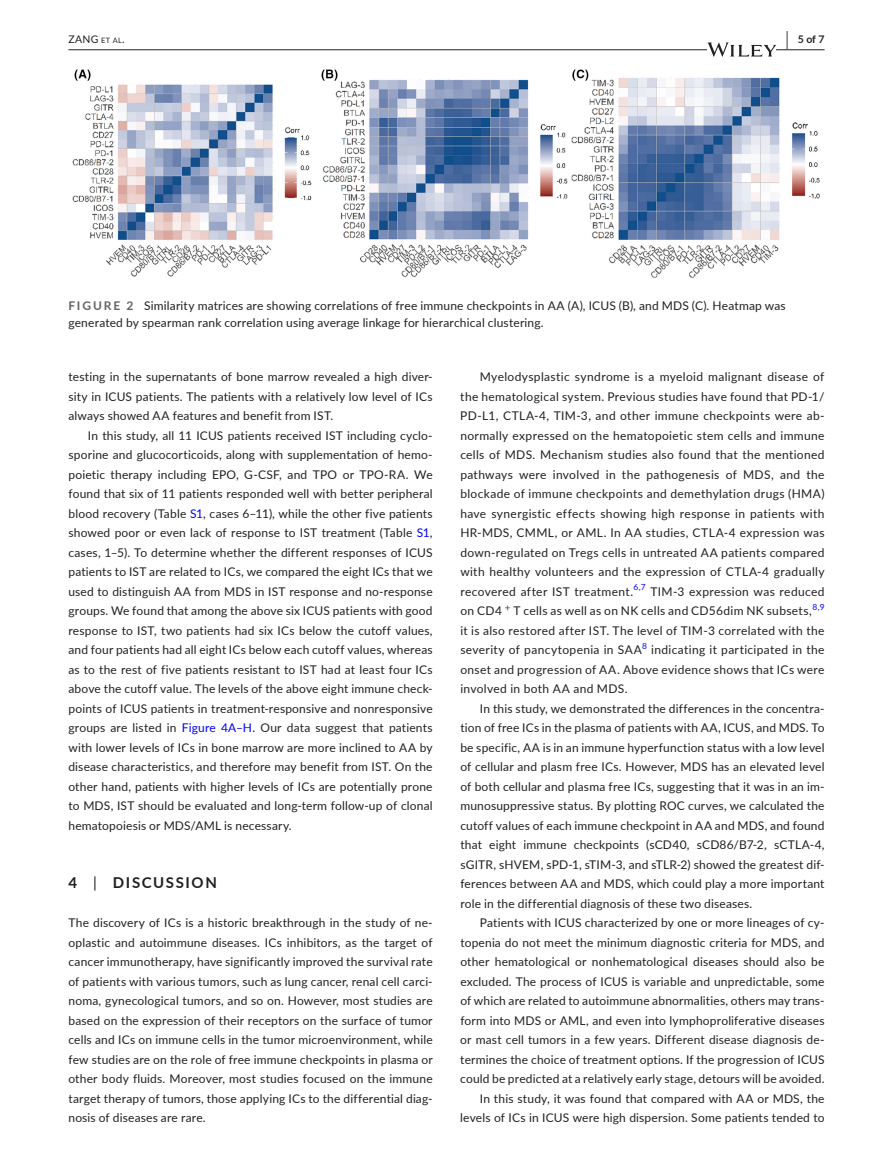
<style>
.page{position:relative;width:893px;height:1174px;background:#fff}
.page>*{position:absolute;margin:0;border:0;box-sizing:border-box;transform-origin:0 0}
.t1{font:700 15px "Lato";letter-spacing:.11em;color:#231f20}
.t2{font:12px/19.5px "Lato";letter-spacing:.015em;color:#231f20;text-align:justify}
.t3{font:10.5px "Lato";color:#231f20}
.t4{font:700 10.5px "Lato";color:#231f20}
.t5{font:8.4px "Lato";color:#00f}
.t6{font:8.4px "STIX";color:#231f20}
.s1{font-size:7.35px}
.s2{font-size:19.5px}
.s3{font-weight:700;color:#636366}
.s4{color:#00f}
.s5{font-weight:400}
</style>
<div class="page">
<hr style="left:68px;top:49px;width:756px;height:1px;background:#231f20">
<svg style="left:707px;top:42px;width:69px;height:15px"></svg>
<img style="left:72px;top:69px;width:748px;height:209px">
<p class="t3" style="left:68px;top:31px;width:58px">ZANG <span class="s1">et al</span>.</p>
<p class="t4" style="left:786px;top:31px;width:40px"><span class="s2">|</span> 5 of 7</p>
<p class="t2" style="left:68px;top:297px;width:719px;line-height:16.5px"><span class="s3">FIGURE 2</span> Similarity matrices are showing correlations of free immune checkpoints in AA (A), ICUS (B), and MDS (C). Heatmap was generated by spearman rank correlation using average linkage for hierarchical clustering.</p>
<p class="t2" style="left:68px;top:366px;width:366px">testing in the supernatants of bone marrow revealed a high diver&shy;sity in ICUS patients. The patients with a relatively low level of ICs always showed AA features and benefit from IST.</p>
<p class="t2" style="left:68px;top:425px;width:366px;text-indent:20px">In this study, all 11 ICUS patients received IST including cyclo&shy;sporine and glucocorticoids, along with supplementation of hemo&shy;poietic therapy including EPO, G-CSF, and TPO or TPO-RA. We found that six of 11 patients responded well with better peripheral blood recovery (Table <span class="s4">S1</span>, cases 6–11), while the other five patients showed poor or even lack of response to IST treatment (Table <span class="s4">S1</span>, cases, 1–5). To determine whether the different responses of ICUS patients to IST are related to ICs, we compared the eight ICs that we used to distinguish AA from MDS in IST response and no-response groups. We found that among the above six ICUS patients with good response to IST, two patients had six ICs below the cutoff values, and four patients had all eight ICs below each cutoff values, whereas as to the rest of five patients resistant to IST had at least four ICs above the cutoff value. The levels of the above eight immune check&shy;points of ICUS patients in treatment-responsive and nonresponsive groups are listed in <span class="s4">Figure 4A–H</span>. Our data suggest that patients with lower levels of ICs in bone marrow are more inclined to AA by disease characteristics, and therefore may benefit from IST. On the other hand, patients with higher levels of ICs are potentially prone to MDS, IST should be evaluated and long-term follow-up of clonal hematopoiesis or MDS/AML is necessary.</p>
<p class="t1" style="left:68px;top:872px;width:150px">4 <span class="s5">|</span> DISCUSSION</p>
<p class="t2" style="left:68px;top:912px;width:366px">The discovery of ICs is a historic breakthrough in the study of ne&shy;oplastic and autoimmune diseases. ICs inhibitors, as the target of cancer immunotherapy, have significantly improved the survival rate of patients with various tumors, such as lung cancer, renal cell carci&shy;noma, gynecological tumors, and so on. However, most studies are based on the expression of their receptors on the surface of tumor cells and ICs on immune cells in the tumor microenvironment, while few studies are on the role of free immune checkpoints in plasma or other body fluids. Moreover, most studies focused on the immune target therapy of tumors, those applying ICs to the differential diag&shy;nosis of diseases are rare.</p>
<p class="t2" style="left:460px;top:366px;width:366px;text-indent:20px">Myelodysplastic syndrome is a myeloid malignant disease of the hematological system. Previous studies have found that PD-1/ PD-L1, CTLA-4, TIM-3, and other immune checkpoints were ab&shy;normally expressed on the hematopoietic stem cells and immune cells of MDS. Mechanism studies also found that the mentioned pathways were involved in the pathogenesis of MDS, and the blockade of immune checkpoints and demethylation drugs (HMA) have synergistic effects showing high response in patients with HR-MDS, CMML, or AML. In AA studies, CTLA-4 expression was down-regulated on Tregs cells in untreated AA patients compared with healthy volunteers and the expression of CTLA-4 gradually recovered after IST treatment.</p>
<p class="t5" style="left:634px;top:581px;width:14px">6,7</p>
<p class="t2" style="left:650px;top:581px;width:176px">TIM-3 expression was reduced</p>
<p class="t2" style="left:460px;top:600px;width:43px">on CD4</p>
<p class="t6" style="left:505px;top:601px;width:7px">+</p>
<p class="t2" style="left:513px;top:600px;width:300px">T cells as well as on NK cells and CD56dim NK subsets,</p>
<p class="t5" style="left:812px;top:601px;width:14px">8,9</p>
<p class="t2" style="left:460px;top:620px;width:366px">it is also restored after IST. The level of TIM-3 correlated with the severity of pancytopenia in SAA</p>
<p class="t5" style="left:642px;top:640px;width:6px">8</p>
<p class="t2" style="left:460px;top:639px;width:366px;text-indent:191px">indicating it participated in the onset and progression of AA. Above evidence shows that ICs were involved in both AA and MDS.</p>
<p class="t2" style="left:460px;top:698px;width:366px;text-indent:20px">In this study, we demonstrated the differences in the concentra&shy;tion of free ICs in the plasma of patients with AA, ICUS, and MDS. To be specific, AA is in an immune hyperfunction status with a low level of cellular and plasm free ICs. However, MDS has an elevated level of both cellular and plasma free ICs, suggesting that it was in an im&shy;munosuppressive status. By plotting ROC curves, we calculated the cutoff values of each immune checkpoint in AA and MDS, and found that eight immune checkpoints (sCD40, sCD86/B7-2, sCTLA-4, sGITR, sHVEM, sPD-1, sTIM-3, and sTLR-2) showed the greatest dif&shy;ferences between AA and MDS, which could play a more important role in the differential diagnosis of these two diseases.</p>
<p class="t2" style="left:460px;top:912px;width:366px;text-align:right">Patients with ICUS characterized by one or more lineages of cy&shy;topenia do not meet the minimum diagnostic criteria for MDS, and other hematological or nonhematological diseases should also be excluded. The process of ICUS is variable and unpredictable, some of which are related to autoimmune abnormalities, others may trans&shy;form into MDS or AML, and even into lymphoproliferative diseases or mast cell tumors in a few years. Different disease diagnosis de&shy;termines the choice of treatment options. If the progression of ICUS could be predicted at a relatively early stage, detours will be avoided.<br>In this study, it was found that compared with AA or MDS, the levels of ICs in ICUS were high dispersion. Some patients tended to</p>
</div>
